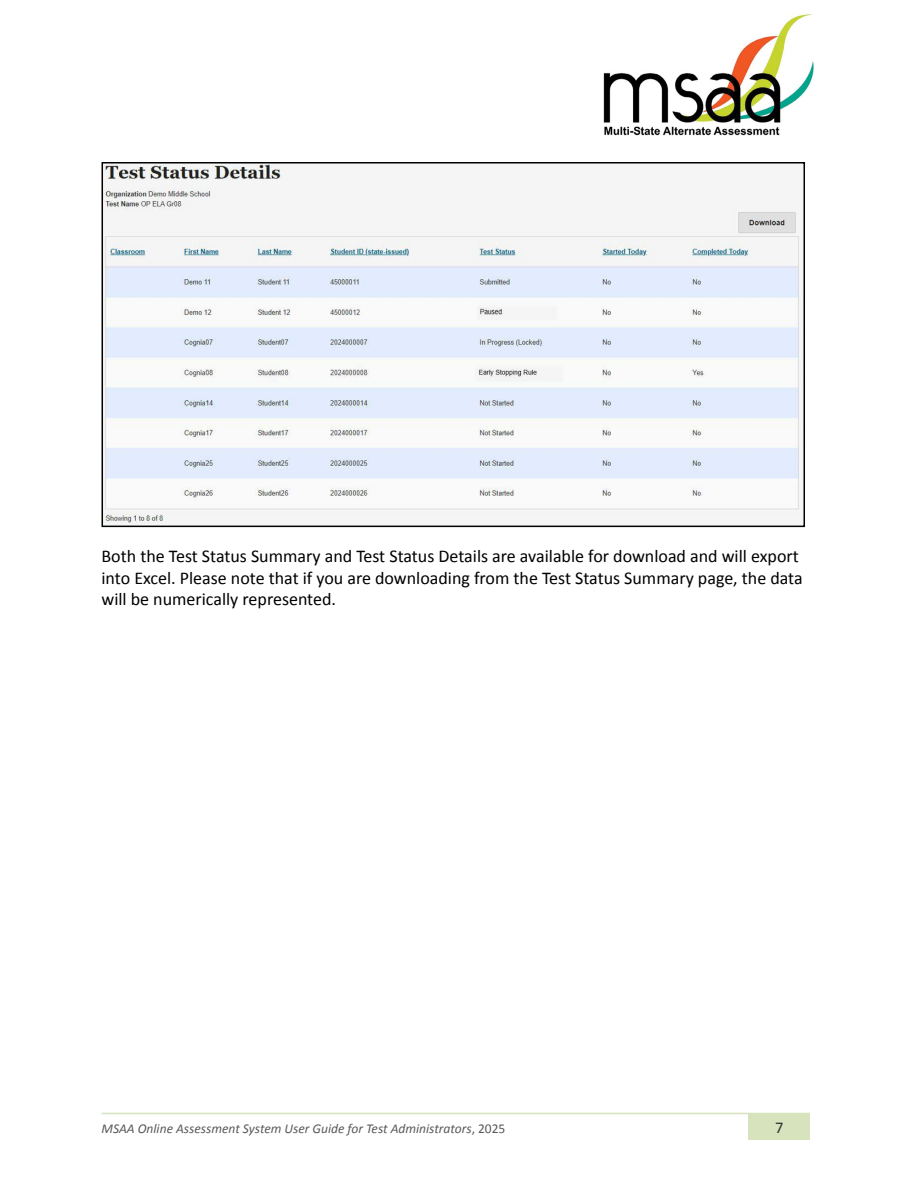
<style>
.page{position:relative;width:918px;height:1188px;background:#fff}
.page>*{position:absolute;margin:0;border:0;box-sizing:border-box;transform-origin:0 0}
.Text_NoIndent{font:18px/21.6px "Calibri";color:#000}
.t1{font:16.5px "Calibri";color:#333}
.t2{font:italic 13.5px "Calibri";color:#58595b}
.s1{font-style:normal}
</style>
<div class="page">
<div style="left:748px;top:1113px;width:62px;height:27px;background:#d6e3bc"></div>
<hr style="left:102px;top:1113px;width:708px;height:1px;background:#d6e3bc">
<img style="left:603px;top:13px;width:211px;height:123px">
<img style="left:105px;top:165px;width:697px;height:359px">
<div style="left:102px;top:162px;width:703px;height:365px;border:2px solid #000"></div>
<p class="Text_NoIndent" style="left:102px;top:545px;width:703px">Both the Test Status Summary and Test Status Details are available for download and will export into Excel. Please note that if you are downloading from the Test Status Summary page, the data will be numerically represented.</p>
<p class="t2" style="left:102px;top:1120px;width:405px">MSAA Online Assessment System User Guide for Test Administrators<span class="s1">, 2025</span></p>
<p class="t1" style="left:775px;top:1117px;width:10px">7</p>
</div>
